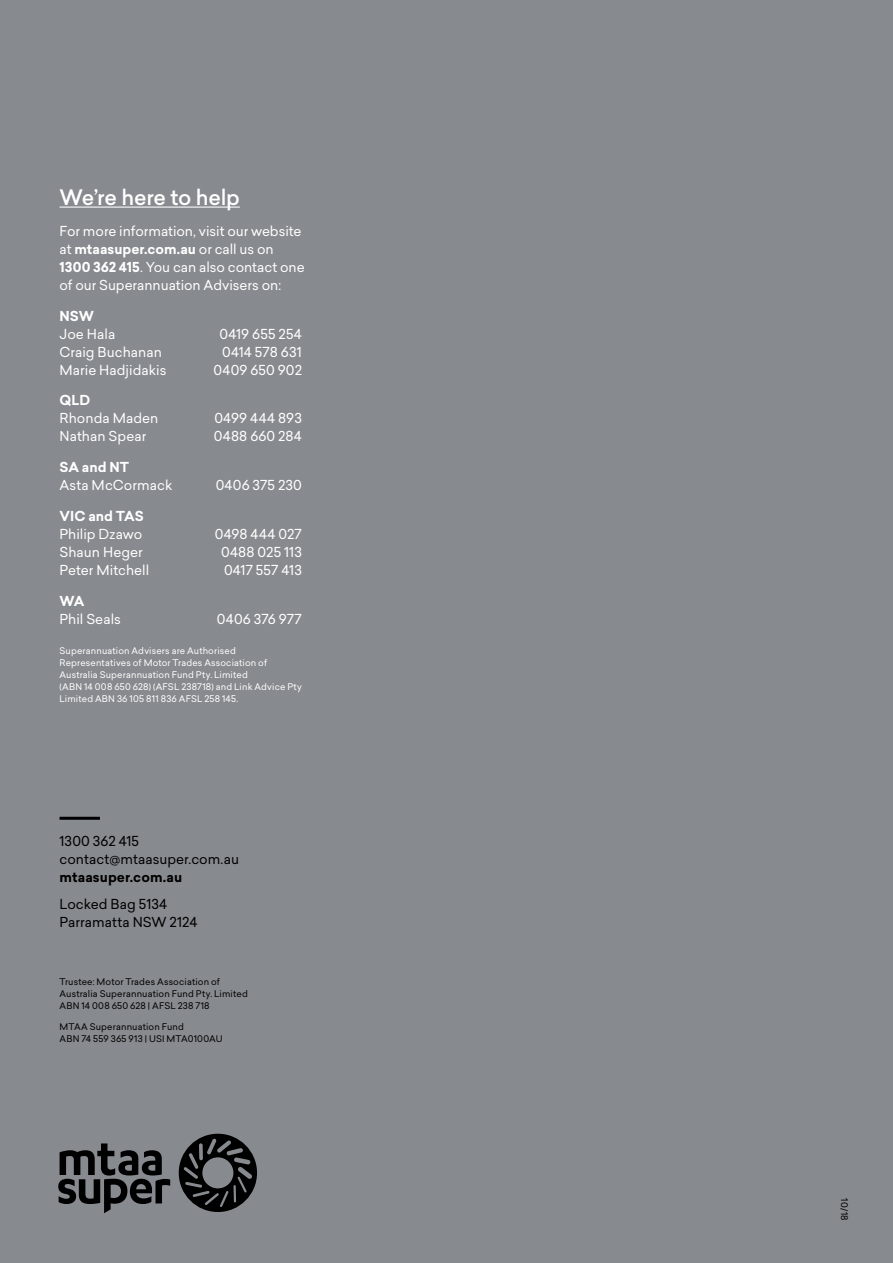
<style>
.page{position:relative;width:893px;height:1263px;background:#878a8e}
.page>*{position:absolute;margin:0;border:0;box-sizing:border-box;transform-origin:0 0}
._3__Subject_Header{font:500 21px "Sailec";letter-spacing:-.015em;color:#fff}
._4__Body_copy{font:13.5px/18px "Sailec";color:#fff}
._4__Body_copy-2{font:13.5px/18px "Sailec";letter-spacing:.005em;color:#000}
._4__Body_copy-3{font:700 13.5px "Sailec";letter-spacing:.005em;color:#fff}
._10__T_C_s___Company{font:9px/12px "Sailec";letter-spacing:.02em;color:#fff}
._10__T_C_s___Company-2{font:9px/12px "Sailec";letter-spacing:.015em;color:#000}
._11__T_C_s___Company{font:9px "Sailec";color:#000}
.s1{font-weight:700}
</style>
<div class="page">
<svg style="left:58px;top:1143px;width:112px;height:70px"></svg>
<svg style="left:179px;top:1134px;width:78px;height:78px"></svg>
<hr style="left:60px;top:817px;width:40px;height:3px;background:#000">
<hr style="left:60px;top:207px;width:180px;height:1px;background:#fff">
<p class="_3__Subject_Header" style="left:60px;top:182px;width:182px">We’re here to help</p>
<p class="_4__Body_copy" style="left:60px;top:222px;width:247px">For more information, visit our website at <span class="s1">mtaasuper.com.au</span> or call us on <span class="s1">1300 362 415</span>. You can also contact one of our Superannuation Advisers on:</p>
<p class="_4__Body_copy-3" style="left:60px;top:306px;width:36px">NSW</p>
<p class="_4__Body_copy" style="left:60px;top:324px;width:57px">Joe Hala</p>
<p class="_4__Body_copy" style="left:220px;top:324px;width:84px">0419 655 254</p>
<p class="_4__Body_copy" style="left:60px;top:342px;width:104px">Craig Buchanan</p>
<p class="_4__Body_copy" style="left:222px;top:342px;width:81px">0414 578 631</p>
<p class="_4__Body_copy" style="left:60px;top:360px;width:108px">Marie Hadjidakis</p>
<p class="_4__Body_copy" style="left:213px;top:360px;width:90px">0409 650 902</p>
<p class="_4__Body_copy-3" style="left:60px;top:391px;width:32px">QLD</p>
<p class="_4__Body_copy" style="left:60px;top:409px;width:100px">Rhonda Maden</p>
<p class="_4__Body_copy" style="left:214px;top:409px;width:89px">0499 444 893</p>
<p class="_4__Body_copy" style="left:60px;top:427px;width:88px">Nathan Spear</p>
<p class="_4__Body_copy" style="left:214px;top:427px;width:90px">0488 660 284</p>
<p class="_4__Body_copy-3" style="left:60px;top:457px;width:71px">SA and NT</p>
<p class="_4__Body_copy" style="left:60px;top:476px;width:114px">Asta McCormack</p>
<p class="_4__Body_copy" style="left:216px;top:476px;width:88px">0406 375 230</p>
<p class="_4__Body_copy-3" style="left:60px;top:506px;width:86px">VIC and TAS</p>
<p class="_4__Body_copy" style="left:60px;top:525px;width:84px">Philip Dzawo</p>
<p class="_4__Body_copy" style="left:215px;top:525px;width:89px">0498 444 027</p>
<p class="_4__Body_copy" style="left:60px;top:543px;width:85px">Shaun Heger</p>
<p class="_4__Body_copy" style="left:221px;top:543px;width:82px">0488 025 113</p>
<p class="_4__Body_copy" style="left:60px;top:561px;width:91px">Peter Mitchell</p>
<p class="_4__Body_copy" style="left:224px;top:561px;width:79px">0417 557 413</p>
<p class="_4__Body_copy-3" style="left:60px;top:591px;width:27px">WA</p>
<p class="_4__Body_copy" style="left:60px;top:609px;width:63px">Phil Seals</p>
<p class="_4__Body_copy" style="left:217px;top:609px;width:86px">0406 376 977</p>
<p class="_10__T_C_s___Company" style="left:60px;top:644px;width:244px">Superannuation Advisers are Authorised Representatives of Motor Trades Association of Australia Superannuation Fund Pty. Limited<br>(ABN 14 008 650 628) (AFSL 238718) and Link Advice Pty Limited ABN 36 105 811 836 AFSL 258 145.</p>
<p class="_4__Body_copy-2" style="left:60px;top:832px;width:181px">1300 362 415 contact@mtaasuper.com.au <span class="s1">mtaasuper.com.au</span></p>
<p class="_4__Body_copy-2" style="left:60px;top:895px;width:139px">Locked Bag 5134<br>Parramatta NSW 2124</p>
<p class="_10__T_C_s___Company-2" style="left:60px;top:976px;width:190px">Trustee: Motor Trades Association of<br>Australia Superannuation Fund Pty. Limited<br>ABN 14 008 650 628 | AFSL 238 718</p>
<p class="_10__T_C_s___Company-2" style="left:60px;top:1020px;width:165px">MTAA Superannuation Fund<br>ABN 74 559 365 913 | USI MTA0100AU</p>
<p class="_11__T_C_s___Company" style="left:851px;top:1198px;width:23px;rotate:90deg">10/18</p>
</div>
